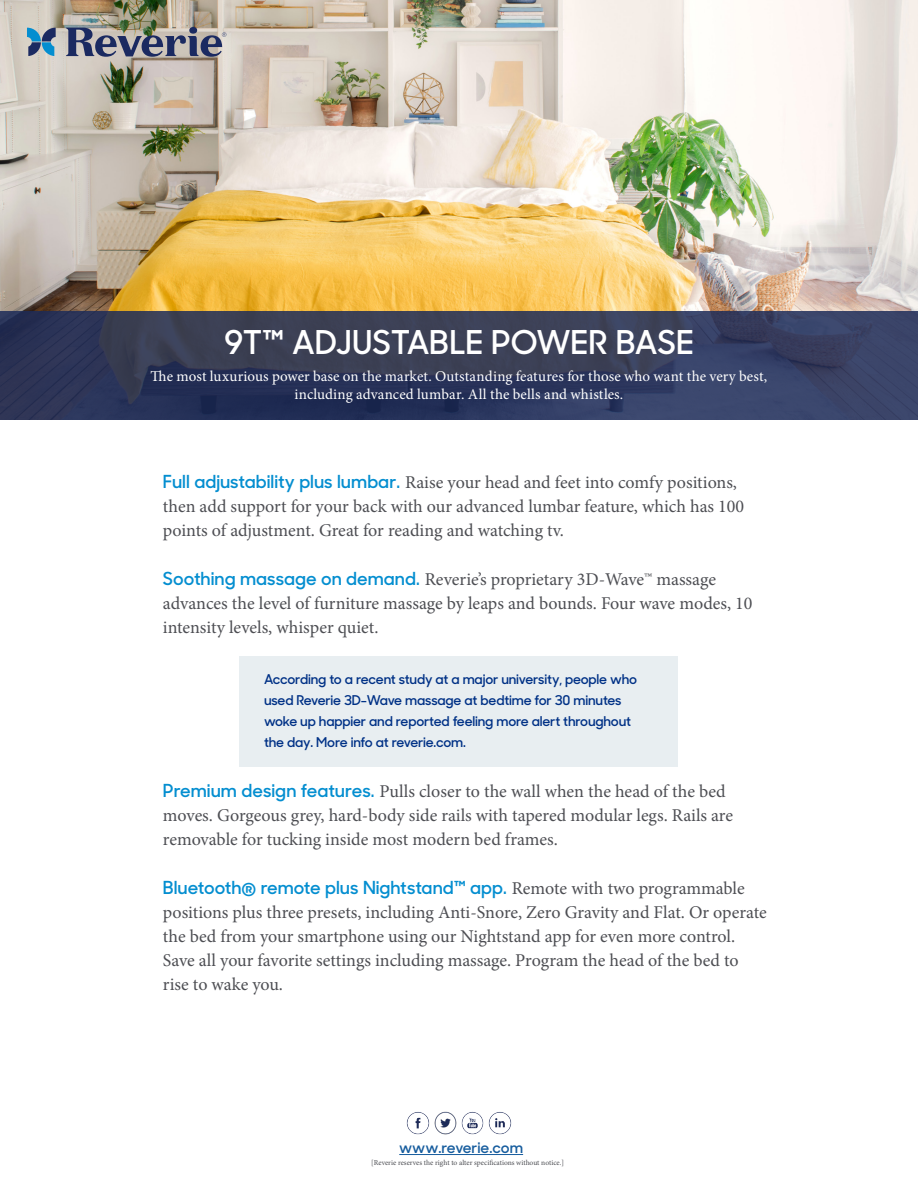
<style>
.page{position:relative;width:918px;height:1188px;background:#fff}
.page>*{position:absolute;margin:0;border:0;box-sizing:border-box;transform-origin:0 0}
.t1{font:600 32.85px "Sharp Sans No One";letter-spacing:-.01em;color:#fff}
.t2{font:18px/24px "Minion Pro";letter-spacing:-.005em;color:#4d4e53}
.t3{font:15px/18px "Minion Pro";letter-spacing:.005em;color:#fff;text-align:center}
.t4{font:600 15px "Sharp Sans No One";letter-spacing:-.005em;color:#175d9e}
.t5{font:600 13.5px/21px "Sharp Sans No One";letter-spacing:-.015em;color:#003186}
.t6{font:7.5px "Minion Pro";color:#4d4e53}
.s1{font-family:"Sharp Sans No One";font-weight:600;color:#048ed0}
</style>
<div class="page">
<div style="left:240px;top:656px;width:438px;height:110px;background:#e8eef1"></div>
<img style="left:0;top:0;width:918px;height:311px">
<svg style="left:66px;top:28px;width:160px;height:29px;background:#838493"></svg>
<svg style="left:27px;top:28px;width:29px;height:28px"></svg>
<svg style="left:0;top:311px;width:918px;height:108px;background:#333b5b"></svg>
<hr style="left:399px;top:1154px;width:124px;height:1px;background:#175d9e">
<img style="left:406px;top:1112px;width:24px;height:23px">
<img style="left:434px;top:1111px;width:23px;height:24px">
<img style="left:461px;top:1111px;width:23px;height:24px">
<img style="left:488px;top:1112px;width:24px;height:23px">
<p class="t1" style="left:224px;top:318px;width:471px">9T™ ADJUSTABLE POWER BASE</p>
<p class="t3" style="left:151px;top:367px;width:618px">The most luxurious power base on the market. Outstanding features for those who want the very best, including advanced lumbar. All the bells and whistles.</p>
<p class="t2" style="left:163px;top:470px;width:583px"><span class="s1">Full adjustability plus lumbar.</span> Raise your head and feet into comfy positions, then add support for your back with our advanced lumbar feature, which has 100 points of adjustment. Great for reading and watching tv.</p>
<p class="t2" style="left:163px;top:567px;width:591px"><span class="s1">Soothing massage on demand.</span> Reverie’s proprietary 3D-Wave™ massage advances the level of furniture massage by leaps and bounds. Four wave modes, 10 intensity levels, whisper quiet.</p>
<p class="t5" style="left:264px;top:668px;width:375px">According to a recent study at a major university, people who used Reverie 3D-Wave massage at bedtime for 30 minutes woke up happier and reported feeling more alert throughout the day. More info at reverie.com.</p>
<p class="t2" style="left:163px;top:779px;width:572px"><span class="s1">Premium design features.</span> Pulls closer to the wall when the head of the bed moves. Gorgeous grey, hard-body side rails with tapered modular legs. Rails are removable for tucking inside most modern bed frames.</p>
<p class="t2" style="left:163px;top:876px;width:605px"><span class="s1">Bluetooth® remote plus Nightstand™ app.</span> Remote with two programmable positions plus three presets, including Anti-Snore, Zero Gravity and Flat. Or operate the bed from your smartphone using our Nightstand app for even more control.<br>Save all your favorite settings including massage. Program the head of the bed to rise to wake you.</p>
<p class="t4" style="left:399px;top:1137px;width:125px">www.reverie.com</p>
<p class="t6" style="left:371px;top:1158px;width:194px">[Reverie reserves the right to alter specifications without notice.]</p>
</div>
